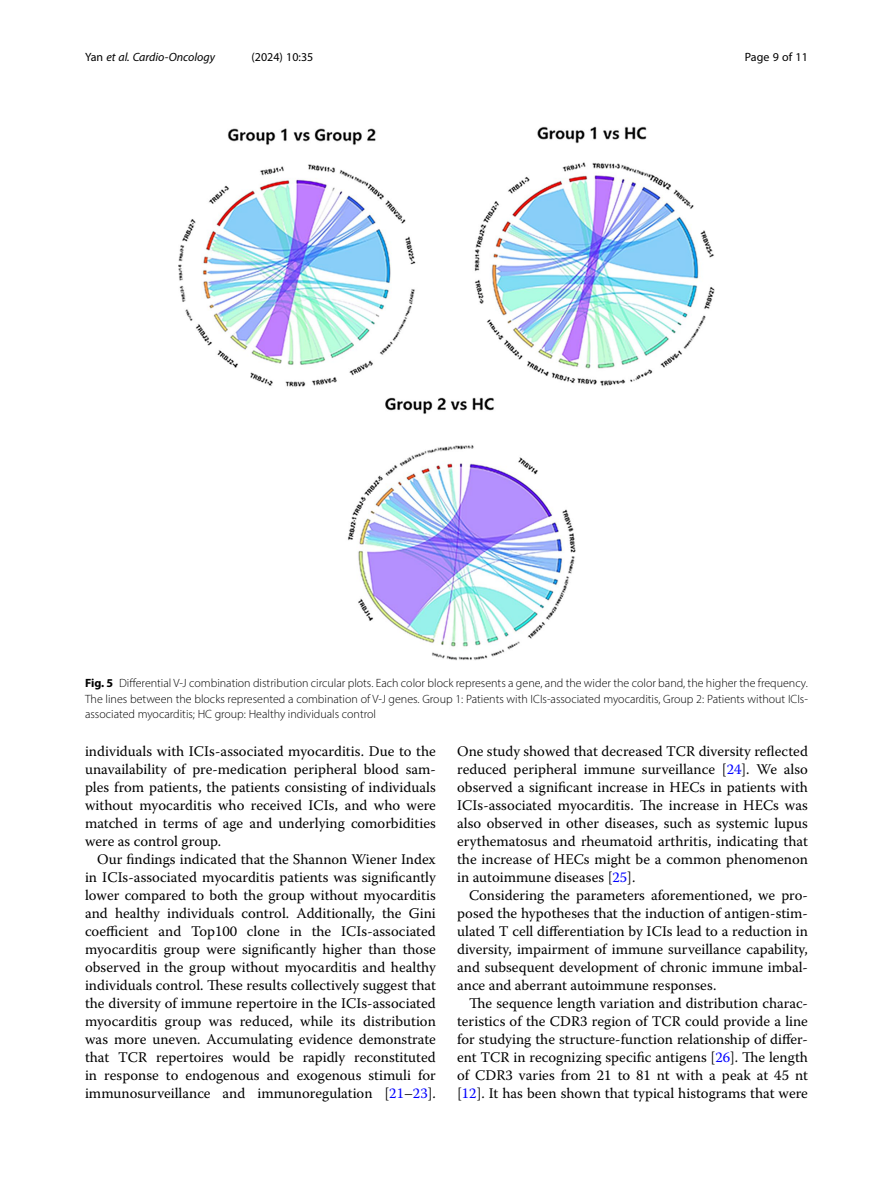
<style>
.page{position:relative;width:893px;height:1191px;background:#fff}
.page>*{position:absolute;margin:0;border:0;box-sizing:border-box;transform-origin:0 0}
.Body_Text_Indent{font:14.7px/18px "Warnock Pro";color:#000;text-align:justify}
.Figure_Caption{font:300 12px/15px "Myriad Pro";color:#000;text-align:justify}
.t1{font:italic 12px "Myriad Pro";color:#000}
.t2{font:12px "Myriad Pro";color:#000}
.s1{font-style:normal}
.s2{font-weight:700}
.s3{color:#00f}
</style>
<div class="page">
<img style="left:178px;top:126px;width:536px;height:534px">
<p class="t1" style="left:85px;top:50px;width:131px"><span class="s1">Yan</span> et al. Cardio-Oncology</p>
<p class="t2" style="left:251px;top:50px;width:63px">(2024) 10:35</p>
<p class="t2" style="left:745px;top:50px;width:65px">Page 9 of 11</p>
<p class="Figure_Caption" style="left:85px;top:676px;width:724px"><span class="s2">Fig. 5</span> Differential V-J combination distribution circular plots. Each color block represents a gene, and the wider the color band, the higher the frequency.<br>The lines between the blocks represented a combination of V-J genes. Group 1: Patients with ICIs-associated myocarditis, Group 2: Patients without ICIs&shy;associated myocarditis; HC group: Healthy individuals control</p>
<p class="Body_Text_Indent" style="left:85px;top:742px;width:352px">individuals with ICIs-associated myocarditis. Due to the unavailability of pre-medication peripheral blood sam&shy;ples from patients, the patients consisting of individuals without myocarditis who received ICIs, and who were matched in terms of age and underlying comorbidities were as control group.</p>
<p class="Body_Text_Indent" style="left:85px;top:850px;width:352px;text-indent:12px">Our findings indicated that the Shannon Wiener Index in ICIs-associated myocarditis patients was significantly lower compared to both the group without myocarditis and healthy individuals control. Additionally, the Gini coefficient and Top100 clone in the ICIs-associated myocarditis group were significantly higher than those observed in the group without myocarditis and healthy individuals control. These results collectively suggest that the diversity of immune repertoire in the ICIs-associated myocarditis group was reduced, while its distribution was more uneven. Accumulating evidence demonstrate that TCR repertoires would be rapidly reconstituted in response to endogenous and exogenous stimuli for immunosurveillance and immunoregulation [<span class="s3">21</span>–<span class="s3">23</span>].</p>
<p class="Body_Text_Indent" style="left:457px;top:742px;width:352px">One study showed that decreased TCR diversity reflected reduced peripheral immune surveillance [<span class="s3">24</span>]. We also observed a significant increase in HECs in patients with ICIs-associated myocarditis. The increase in HECs was also observed in other diseases, such as systemic lupus erythematosus and rheumatoid arthritis, indicating that the increase of HECs might be a common phenomenon in autoimmune diseases [<span class="s3">25</span>].</p>
<p class="Body_Text_Indent" style="left:457px;top:886px;width:352px;text-indent:12px">Considering the parameters aforementioned, we pro&shy;posed the hypotheses that the induction of antigen-stim&shy;ulated T cell differentiation by ICIs lead to a reduction in diversity, impairment of immune surveillance capability, and subsequent development of chronic immune imbal&shy;ance and aberrant autoimmune responses.</p>
<p class="Body_Text_Indent" style="left:457px;top:994px;width:352px;text-indent:12px">The sequence length variation and distribution charac&shy;teristics of the CDR3 region of TCR could provide a line for studying the structure-function relationship of differ&shy;ent TCR in recognizing specific antigens [<span class="s3">26</span>]. The length of CDR3 varies from 21 to 81 nt with a peak at 45 nt [<span class="s3">12</span>]. It has been shown that typical histograms that were</p>
</div>
